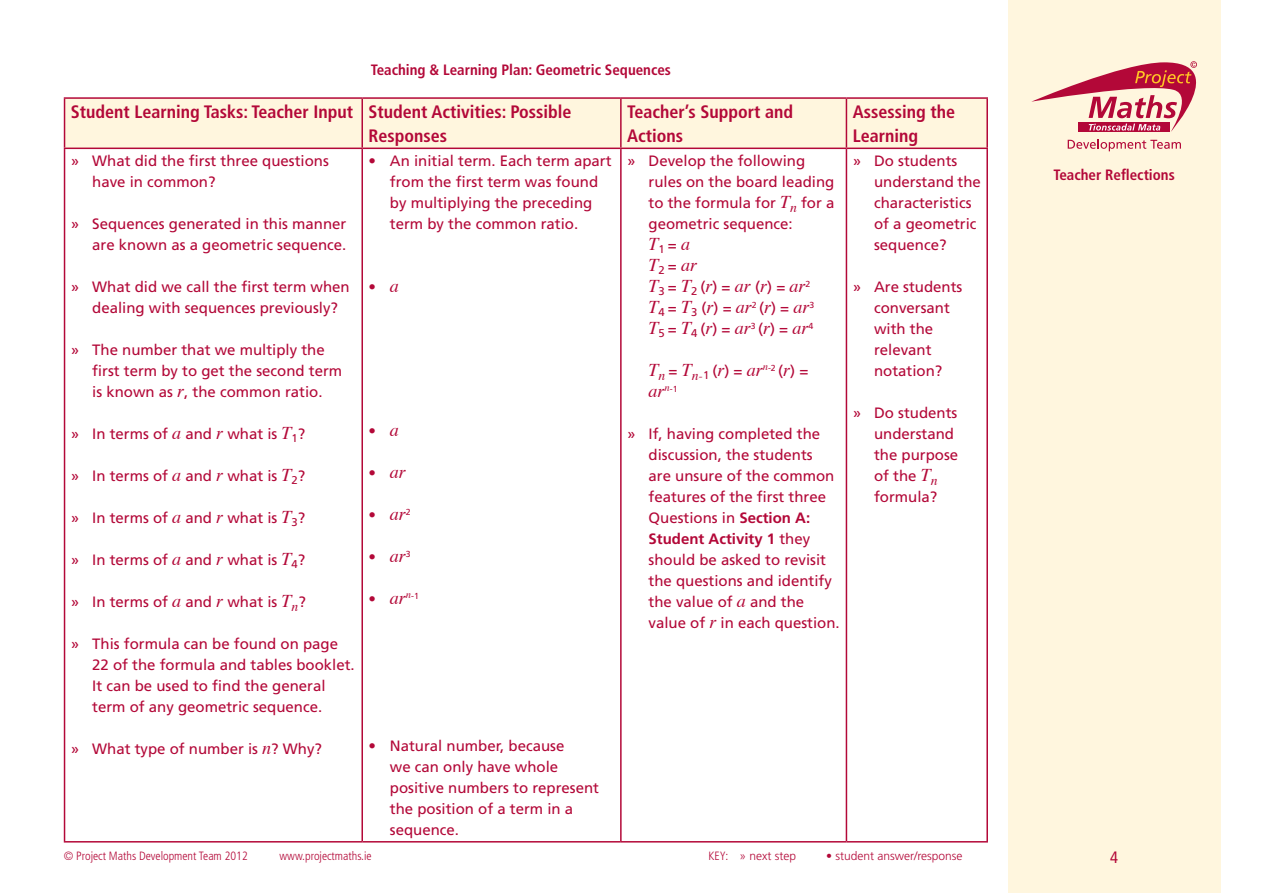
<style>
.page{position:relative;width:1263px;height:893px;background:#fff}
.page>*{position:absolute;margin:0;border:0;box-sizing:border-box;transform-origin:0 0}
.Table_Head{font:700 condensed 18px/24px "Frutiger";color:#b30838}
.Arrow_Bullit_Points{font:italic 18px/21px "Times";color:#b30838}
.Round_Bullit_Points{font:italic 18px "Times";color:#b30838}
.t1{font:condensed 16.5px "Frutiger";color:#b30838}
.Arrow_Bullit_Points-2{font:15px/21px "Frutiger";color:#b30838}
.Round_Bullit_Points-2{font:15px/21px "Frutiger";color:#b30838}
.t2{font:700 condensed 15px "Frutiger";color:#b30838}
.t3{font:300 condensed 12px "Frutiger";color:#b30838}
.t4{font:300 12px "Frutiger";color:#b30838}
.s1{font-family:"Times";font-style:italic;font-size:18px}
.s2{font-family:"Frutiger";font-style:normal;font-size:15px}
.s3{font-weight:700}
.s4{font-stretch:condensed}
</style>
<div class="page">
<div style="left:1008px;top:0;width:212px;height:893px;background:#fff6de"></div>
<svg style="left:1068px;top:139px;width:113px;height:12px"></svg>
<svg style="left:1031px;top:61px;width:166px;height:71px"></svg>
<div style="left:65px;top:99px;width:921px;height:49px;background:#fff6de"></div>
<hr style="left:64px;top:97px;width:298px;height:2px;background:#b30838">
<hr style="left:64px;top:99px;width:1px;height:49px;background:#b30838">
<hr style="left:362px;top:97px;width:259px;height:2px;background:#b30838">
<hr style="left:361px;top:99px;width:2px;height:49px;background:#b30838">
<hr style="left:621px;top:97px;width:225px;height:2px;background:#b30838">
<hr style="left:620px;top:99px;width:2px;height:49px;background:#b30838">
<hr style="left:846px;top:97px;width:142px;height:2px;background:#b30838">
<hr style="left:846px;top:99px;width:1px;height:49px;background:#b30838">
<hr style="left:986px;top:99px;width:2px;height:49px;background:#b30838">
<hr style="left:64px;top:148px;width:298px;height:1px;background:#b30838">
<hr style="left:64px;top:149px;width:1px;height:692px;background:#b30838">
<hr style="left:362px;top:148px;width:259px;height:1px;background:#b30838">
<hr style="left:361px;top:149px;width:2px;height:692px;background:#b30838">
<hr style="left:621px;top:148px;width:225px;height:1px;background:#b30838">
<hr style="left:620px;top:149px;width:2px;height:692px;background:#b30838">
<hr style="left:846px;top:148px;width:142px;height:1px;background:#b30838">
<hr style="left:846px;top:149px;width:1px;height:692px;background:#b30838">
<hr style="left:986px;top:149px;width:2px;height:692px;background:#b30838">
<hr style="left:64px;top:841px;width:298px;height:1px;background:#b30838">
<hr style="left:362px;top:841px;width:259px;height:1px;background:#b30838">
<hr style="left:621px;top:841px;width:225px;height:1px;background:#b30838">
<hr style="left:846px;top:841px;width:142px;height:1px;background:#b30838">
<p class="t2" style="left:371px;top:61px;width:302px">Teaching &amp; Learning Plan: Geometric Sequences</p>
<p class="Table_Head" style="left:71px;top:100px;width:284px">Student Learning Tasks: Teacher Input</p>
<p class="Table_Head" style="left:369px;top:100px;width:204px">Student Activities: Possible<br>Responses</p>
<p class="Table_Head" style="left:627px;top:100px;width:167px">Teacher’s Support and<br>Actions</p>
<p class="Table_Head" style="left:853px;top:100px;width:104px">Assessing the<br>Learning</p>
<p class="Arrow_Bullit_Points-2" style="left:92px;top:151px;width:238px;text-indent:-21px">» What did the first three questions have in common?</p>
<p class="Arrow_Bullit_Points-2" style="left:71px;top:214px;width:277px;text-align:right">» Sequences generated in this manner are known as a geometric sequence.</p>
<p class="Arrow_Bullit_Points-2" style="left:92px;top:277px;width:259px;text-indent:-21px">» What did we call the first term when dealing with sequences previously?</p>
<p class="Arrow_Bullit_Points-2" style="left:92px;top:340px;width:252px;text-indent:-21px">» The number that we multiply the first term by to get the second term is known as <span class="s1">r</span>, the common ratio.</p>
<p class="Arrow_Bullit_Points-2" style="left:71px;top:424px;width:236px">» In terms of <span class="s1">a</span> and <span class="s1">r</span> what is <span class="s1">T</span><sub>1</sub>?</p>
<p class="Arrow_Bullit_Points-2" style="left:71px;top:466px;width:236px">» In terms of <span class="s1">a</span> and <span class="s1">r</span> what is <span class="s1">T</span><sub>2</sub>?</p>
<p class="Arrow_Bullit_Points-2" style="left:71px;top:508px;width:236px">» In terms of <span class="s1">a</span> and <span class="s1">r</span> what is <span class="s1">T</span><sub>3</sub>?</p>
<p class="Arrow_Bullit_Points-2" style="left:71px;top:550px;width:236px">» In terms of <span class="s1">a</span> and <span class="s1">r</span> what is <span class="s1">T</span><sub>4</sub>?</p>
<p class="Arrow_Bullit_Points-2" style="left:71px;top:592px;width:236px">» In terms of <span class="s1">a</span> and <span class="s1">r</span> what is <span class="s1">T</span><sub>n</sub>?</p>
<p class="Arrow_Bullit_Points-2" style="left:92px;top:634px;width:264px;text-indent:-21px">» This formula can be found on page 22 of the formula and tables booklet.<br>It can be used to find the general term of any geometric sequence.</p>
<p class="Arrow_Bullit_Points-2" style="left:71px;top:739px;width:253px">» What type of number is <span class="s1">n</span>? Why?</p>
<p class="Arrow_Bullit_Points-2" style="left:648px;top:151px;width:187px;text-indent:-21px">» Develop the following rules on the board leading to the formula for <span class="s1">T</span><sub>n</sub> for a geometric sequence:</p>
<p class="Arrow_Bullit_Points" style="left:648px;top:233px;width:167px">T<sub>1</sub><span class="s2">=</span>a<br>T<sub>2</sub> <span class="s2">=</span> ar<br>T<sub>3</sub> <span class="s2">=</span> T<sub>2</sub> <span class="s2">(</span>r<span class="s2">) =</span> ar <span class="s2">(</span>r<span class="s2">) =</span> ar<sup>2<br></sup>T<sub>4</sub> <span class="s2">=</span> T<sub>3</sub> <span class="s2">(</span>r<span class="s2">) =</span> ar<sup>2</sup> <span class="s2">(</span>r<span class="s2">) =</span> ar<sup>3<br></sup>T<sub>5</sub> <span class="s2">=</span> T<sub>4</sub> <span class="s2">(</span>r<span class="s2">) =</span> ar<sup>3</sup> <span class="s2">(</span>r<span class="s2">) =</span> ar<sup>4</sup></p>
<p class="Arrow_Bullit_Points-2" style="left:648px;top:361px;width:161px"><span class="s1">T</span><sub>n</sub> = <span class="s1">T</span><sub>n-</sub><sub>1</sub> (<span class="s1">r</span>) = <span class="s1">ar</span><sup>n</sup><sup>-2</sup> (<span class="s1">r</span>) =</p>
<p class="Arrow_Bullit_Points" style="left:648px;top:380px;width:31px">ar<sup>n</sup><sup>-1</sup></p>
<p class="Arrow_Bullit_Points-2" style="left:648px;top:424px;width:193px;text-indent:-21px">» If, having completed the discussion, the students<br>are unsure of the common features of the first three<br>Questions in <span class="s3">Section A:<br>Student Activity 1</span> they should be asked to revisit the questions and identify the value of <span class="s1">a</span> and the value of <span class="s1">r</span> in each question.</p>
<p class="Round_Bullit_Points-2" style="left:390px;top:151px;width:223px;text-indent:-21px">• An initial term. Each term apart from the first term was found by multiplying the preceding term by the common ratio.</p>
<p class="Arrow_Bullit_Points-2" style="left:874px;top:151px;width:108px;text-indent:-21px">» Do students understand the characteristics of a geometric sequence?</p>
<p class="Arrow_Bullit_Points-2" style="left:874px;top:277px;width:90px;text-indent:-21px">» Are students conversant with the relevant notation?</p>
<p class="Arrow_Bullit_Points-2" style="left:874px;top:403px;width:86px;text-indent:-21px">» Do students understand the purpose of the <span class="s1">T</span><sub>n </sub>formula?</p>
<p class="Round_Bullit_Points-2" style="left:369px;top:277px;width:32px">• <span class="s1">a</span></p>
<p class="Round_Bullit_Points-2" style="left:369px;top:421px;width:32px">• <span class="s1">a</span></p>
<p class="Round_Bullit_Points" style="left:369px;top:457px;width:39px"><span class="s2">•</span> ar</p>
<p class="Round_Bullit_Points" style="left:369px;top:499px;width:44px"><span class="s2">•</span> ar<sup>2</sup></p>
<p class="Round_Bullit_Points" style="left:369px;top:541px;width:44px"><span class="s2">•</span> ar<sup>3</sup></p>
<p class="Round_Bullit_Points" style="left:369px;top:583px;width:52px"><span class="s2">•</span> ar<sup>n</sup><sup>-1</sup></p>
<p class="Round_Bullit_Points-2" style="left:390px;top:736px;width:211px;text-indent:-21px">• Natural number, because<br>we can only have whole positive numbers to represent the position of a term in a sequence.</p>
<p class="t2" style="left:1053px;top:166px;width:123px">Teacher Reflections</p>
<p class="t3" style="left:64px;top:849px;width:186px">© Project Maths Development Team 2012</p>
<p class="t3" style="left:279px;top:849px;width:94px">www.projectmaths.ie</p>
<p class="t4" style="left:709px;top:849px;width:89px"><span class="s4">KEY:</span> » next step</p>
<p class="t4" style="left:826px;top:849px;width:138px">• student answer/response</p>
<p class="t1" style="left:1110px;top:847px;width:9px">4</p>
</div>
